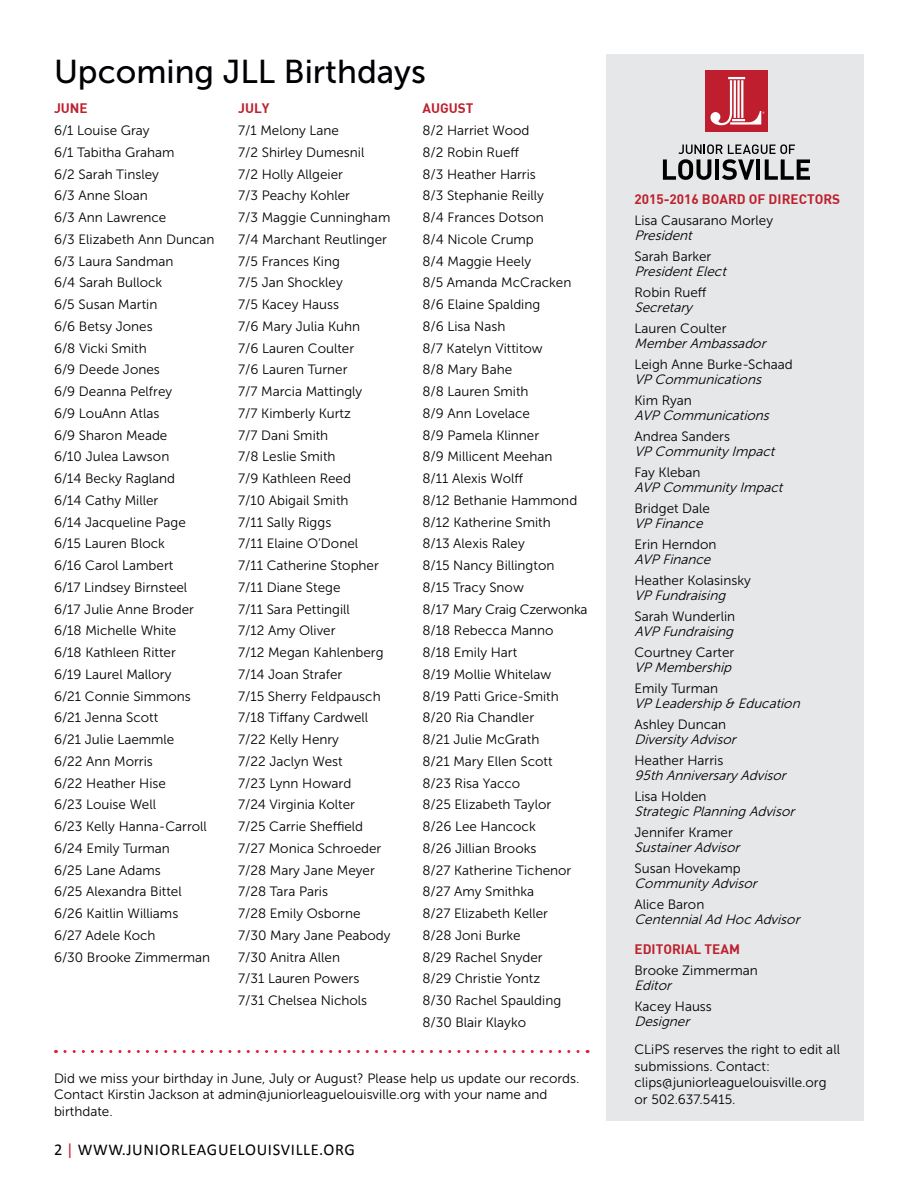
<style>
.page{position:relative;width:918px;height:1188px;background:#fff}
.page>*{position:absolute;margin:0;border:0;box-sizing:border-box;transform-origin:0 0}
.t1{font:33px "Museo Sans 500";color:#000005}
.t2{font:16.5px "Calibri";letter-spacing:.04em;color:#000005}
.t3{font:13.5px/21.8px "Museo Sans 300";color:#000005}
.t4{font:italic 13.5px "Museo Sans 300";color:#000005}
.t5{font:13.5px "DIN Bold";color:#bd202e}
.s1{color:#bd202e}
</style>
<div class="page">
<div style="left:606px;top:54px;width:258px;height:1066px;background:#e6e7e8"></div>
<div style="left:705px;top:70px;width:62px;height:61px;background:#be1e2d"></div>
<svg style="left:710px;top:77px;width:55px;height:48px"></svg>
<svg style="left:663px;top:144px;width:147px;height:36px"></svg>
<svg style="left:56px;top:1050px;width:522px;height:3px"></svg>
<h1 class="t1" style="left:54px;top:54px;width:373px">Upcoming JLL Birthdays</h1>
<p class="t5" style="left:54px;top:100px;width:35px">JUNE</p>
<p class="t3" style="left:54px;top:120px;width:162px">6/1 Louise Gray<br>6/1 Tabitha Graham<br>6/2 Sarah Tinsley<br>6/3 Anne Sloan<br>6/3 Ann Lawrence<br>6/3 Elizabeth Ann Duncan<br>6/3 Laura Sandman<br>6/4 Sarah Bullock<br>6/5 Susan Martin<br>6/6 Betsy Jones<br>6/8 Vicki Smith<br>6/9 Deede Jones<br>6/9 Deanna Pelfrey<br>6/9 LouAnn Atlas<br>6/9 Sharon Meade<br>6/10 Julea Lawson<br>6/14 Becky Ragland<br>6/14 Cathy Miller<br>6/14 Jacqueline Page<br>6/15 Lauren Block<br>6/16 Carol Lambert<br>6/17 Lindsey Birnsteel<br>6/17 Julie Anne Broder<br>6/18 Michelle White<br>6/18 Kathleen Ritter<br>6/19 Laurel Mallory<br>6/21 Connie Simmons<br>6/21 Jenna Scott<br>6/21 Julie Laemmle<br>6/22 Ann Morris<br>6/22 Heather Hise<br>6/23 Louise Well<br>6/23 Kelly Hanna-Carroll<br>6/24 Emily Turman<br>6/25 Lane Adams<br>6/25 Alexandra Bittel<br>6/26 Kaitlin Williams<br>6/27 Adele Koch<br>6/30 Brooke Zimmerman</p>
<p class="t5" style="left:238px;top:100px;width:33px">JULY</p>
<p class="t3" style="left:238px;top:120px;width:154px">7/1 Melony Lane<br>7/2 Shirley Dumesnil<br>7/2 Holly Allgeier<br>7/3 Peachy Kohler<br>7/3 Maggie Cunningham<br>7/4 Marchant Reutlinger<br>7/5 Frances King<br>7/5 Jan Shockley<br>7/5 Kacey Hauss<br>7/6 Mary Julia Kuhn<br>7/6 Lauren Coulter<br>7/6 Lauren Turner<br>7/7 Marcia Mattingly<br>7/7 Kimberly Kurtz<br>7/7 Dani Smith<br>7/8 Leslie Smith<br>7/9 Kathleen Reed<br>7/10 Abigail Smith<br>7/11 Sally Riggs<br>7/11 Elaine O’Donel<br>7/11 Catherine Stopher<br>7/11 Diane Stege<br>7/11 Sara Pettingill<br>7/12 Amy Oliver<br>7/12 Megan Kahlenberg<br>7/14 Joan Strafer<br>7/15 Sherry Feldpausch<br>7/18 Tiffany Cardwell<br>7/22 Kelly Henry<br>7/22 Jaclyn West<br>7/23 Lynn Howard<br>7/24 Virginia Kolter<br>7/25 Carrie Sheffield<br>7/27 Monica Schroeder<br>7/28 Mary Jane Meyer<br>7/28 Tara Paris<br>7/28 Emily Osborne<br>7/30 Mary Jane Peabody<br>7/30 Anitra Allen<br>7/31 Lauren Powers<br>7/31 Chelsea Nichols</p>
<p class="t5" style="left:422px;top:100px;width:53px">AUGUST</p>
<p class="t3" style="left:422px;top:120px;width:167px">8/2 Harriet Wood<br>8/2 Robin Rueff<br>8/3 Heather Harris<br>8/3 Stephanie Reilly<br>8/4 Frances Dotson<br>8/4 Nicole Crump<br>8/4 Maggie Heely<br>8/5 Amanda McCracken<br>8/6 Elaine Spalding<br>8/6 Lisa Nash<br>8/7 Katelyn Vittitow<br>8/8 Mary Bahe<br>8/8 Lauren Smith<br>8/9 Ann Lovelace<br>8/9 Pamela Klinner<br>8/9 Millicent Meehan<br>8/11 Alexis Wolff<br>8/12 Bethanie Hammond<br>8/12 Katherine Smith<br>8/13 Alexis Raley<br>8/15 Nancy Billington<br>8/15 Tracy Snow<br>8/17 Mary Craig Czerwonka<br>8/18 Rebecca Manno<br>8/18 Emily Hart<br>8/19 Mollie Whitelaw<br>8/19 Patti Grice-Smith<br>8/20 Ria Chandler<br>8/21 Julie McGrath<br>8/21 Mary Ellen Scott<br>8/23 Risa Yacco<br>8/25 Elizabeth Taylor<br>8/26 Lee Hancock<br>8/26 Jillian Brooks<br>8/27 Katherine Tichenor<br>8/27 Amy Smithka<br>8/27 Elizabeth Keller<br>8/28 Joni Burke<br>8/29 Rachel Snyder<br>8/29 Christie Yontz<br>8/30 Rachel Spaulding<br>8/30 Blair Klayko</p>
<p class="t3" style="left:54px;top:1070px;width:527px;line-height:16.5px">Did we miss your birthday in June, July or August? Please help us update our records.<br>Contact Kirstin Jackson at admin@juniorleaguelouisville.org with your name and birthdate.</p>
<p class="t2" style="left:54px;top:1139px;width:302px">2 <span class="s1">|</span> WWW.JUNIORLEAGUELOUISVILLE.ORG</p>
<p class="t5" style="left:634px;top:190px;width:207px">2015-2016 BOARD OF DIRECTORS</p>
<p class="t3" style="left:634px;top:209px;width:140px">Lisa Causarano Morley</p>
<p class="t4" style="left:634px;top:228px;width:63px">President</p>
<p class="t3" style="left:634px;top:245px;width:78px">Sarah Barker</p>
<p class="t4" style="left:634px;top:264px;width:97px">PresidentElect</p>
<p class="t3" style="left:635px;top:281px;width:74px">Robin Rueff</p>
<p class="t4" style="left:635px;top:300px;width:59px">Secretary</p>
<p class="t3" style="left:635px;top:317px;width:94px">Lauren Coulter</p>
<p class="t4" style="left:635px;top:336px;width:136px">MemberAmbassador</p>
<p class="t3" style="left:635px;top:353px;width:160px">Leigh Anne Burke-Schaad</p>
<p class="t4" style="left:635px;top:372px;width:132px">VP Communications</p>
<p class="t3" style="left:635px;top:389px;width:59px">Kim Ryan</p>
<p class="t4" style="left:635px;top:408px;width:140px">AVP Communications</p>
<p class="t3" style="left:635px;top:425px;width:97px">Andrea Sanders</p>
<p class="t4" style="left:635px;top:444px;width:145px">VP Community Impact</p>
<p class="t3" style="left:635px;top:461px;width:68px">Fay Kleban</p>
<p class="t4" style="left:635px;top:480px;width:153px">AVP Community Impact</p>
<p class="t3" style="left:635px;top:497px;width:77px">Bridget Dale</p>
<p class="t4" style="left:635px;top:516px;width:73px">VP Finance</p>
<p class="t3" style="left:635px;top:533px;width:84px">Erin Herndon</p>
<p class="t4" style="left:635px;top:552px;width:81px">AVP Finance</p>
<p class="t3" style="left:635px;top:569px;width:118px">Heather Kolasinsky</p>
<p class="t4" style="left:635px;top:588px;width:96px">VP Fundraising</p>
<p class="t3" style="left:635px;top:605px;width:102px">Sarah Wunderlin</p>
<p class="t4" style="left:635px;top:624px;width:104px">AVP Fundraising</p>
<p class="t3" style="left:634px;top:641px;width:101px">Courtney Carter</p>
<p class="t4" style="left:635px;top:660px;width:102px">VP Membership</p>
<p class="t3" style="left:634px;top:677px;width:85px">Emily Turman</p>
<p class="t4" style="left:635px;top:696px;width:171px">VP Leadership &amp; Education</p>
<p class="t3" style="left:634px;top:713px;width:93px">Ashley Duncan</p>
<p class="t4" style="left:635px;top:732px;width:107px">Diversity Advisor</p>
<p class="t3" style="left:635px;top:749px;width:90px">Heather Harris</p>
<p class="t4" style="left:635px;top:768px;width:157px">95th Anniversary Advisor</p>
<p class="t3" style="left:635px;top:785px;width:74px">Lisa Holden</p>
<p class="t4" style="left:635px;top:804px;width:165px">Strategic Planning Advisor</p>
<p class="t3" style="left:635px;top:821px;width:100px">Jennifer Kramer</p>
<p class="t4" style="left:635px;top:840px;width:110px">SustainerAdvisor</p>
<p class="t3" style="left:635px;top:857px;width:108px">Susan Hovekamp</p>
<p class="t4" style="left:635px;top:876px;width:128px">Community Advisor</p>
<p class="t3" style="left:635px;top:893px;width:71px">Alice Baron</p>
<p class="t4" style="left:635px;top:912px;width:170px">CentennialAd Hoc Advisor</p>
<p class="t5" style="left:635px;top:940px;width:107px">EDITORIAL TEAM</p>
<p class="t3" style="left:635px;top:959px;width:125px">Brooke Zimmerman</p>
<p class="t4" style="left:635px;top:978px;width:42px">Editor</p>
<p class="t3" style="left:635px;top:995px;width:79px">Kacey Hauss</p>
<p class="t4" style="left:635px;top:1014px;width:60px">Designer</p>
<p class="t3" style="left:635px;top:1041px;width:207px;line-height:16.5px">CLiPS reserves the right to edit all submissions. Contact: clips@juniorleaguelouisville.org or 502.637.5415.</p>
</div>
